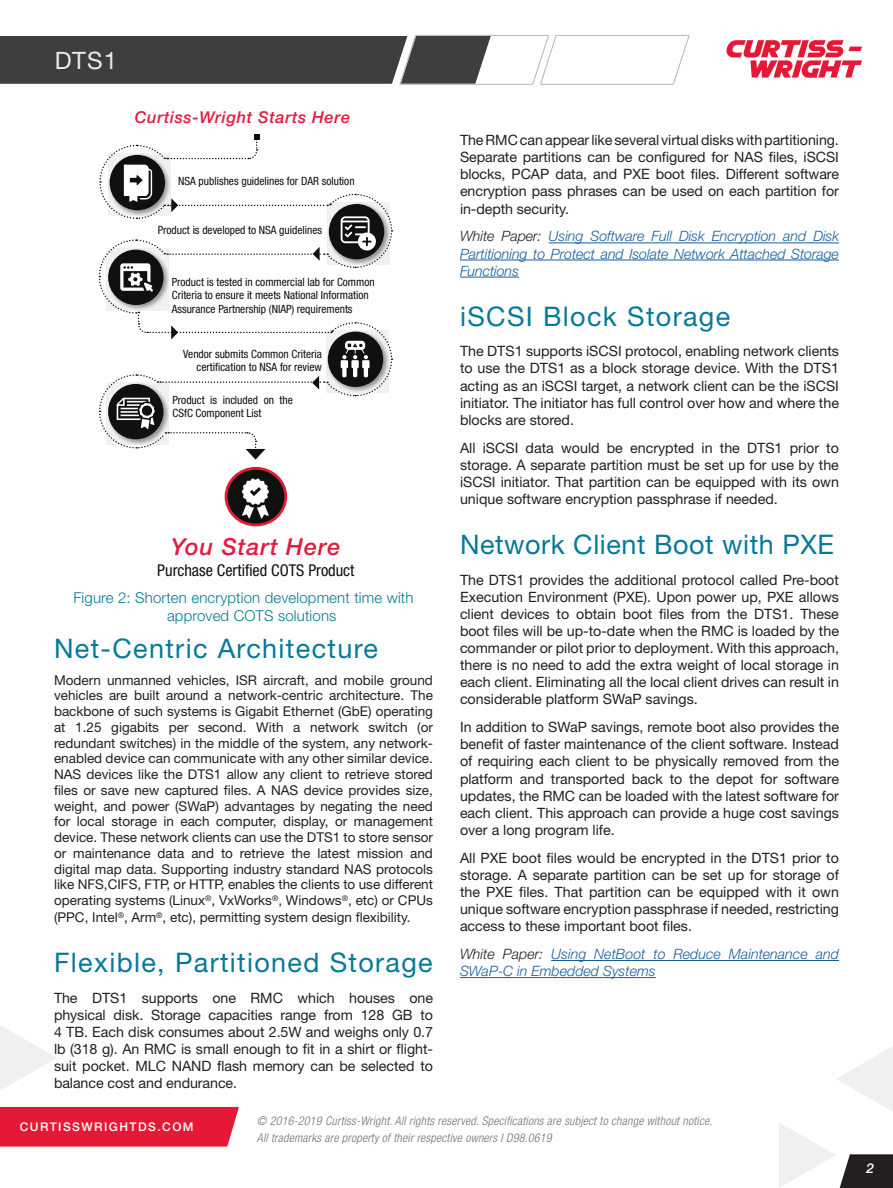
<style>
.page{position:relative;width:893px;height:1188px;background:#fff}
.page>*{position:absolute;margin:0;border:0;box-sizing:border-box;transform-origin:0 0}
.Section_Heading_-_Ti{font:27px "Helvetica Neue LT Std";letter-spacing:.05em;color:#057999}
.Section_Heading_-_Ti-2{font:27px "Helvetica Neue LT Std";letter-spacing:.02em;color:#057999}
.t1{font:24px "Helvetica Neue LT Std";color:#fff}
.t2{font:italic 500 23.4px "Helvetica Neue LT Std";letter-spacing:.04em;color:#e21c3e}
.t3{font:condensed 16.35px "Helvetica Neue LT Std";color:#0f1010}
.t4{font:italic 500 16.35px "Helvetica Neue LT Std";letter-spacing:.04em;color:#e21c3e}
.Figure_Diagram_Desci{font:300 15px/18px "Helvetica Neue LT Std";letter-spacing:.01em;color:#057999}
.Body_Text_-_general{font:14.25px/17.1px "Helvetica Neue LT Std";color:#231f20;text-align:justify}
.Body_Text_-_general-2{font:italic 300 14.25px/17.1px "Helvetica Neue LT Std";color:#175d9e;text-align:justify}
.Body_Text_-_general-3{font:13.5px/15.8px "Helvetica Neue LT Std";color:#231f20;text-align:justify}
.t5{font:italic 500 13.5px "Helvetica Neue LT Std";color:#fff}
.t6{font:italic 300 condensed 12px/17.2px "Helvetica Neue LT Std";letter-spacing:.02em;color:#717074}
.t7{font:500 12px "Helvetica Neue LT Std";letter-spacing:.12em;color:#fff}
.t8{font:condensed 11.4px/13.2px "Helvetica Neue LT Std";color:#0f1010}
.s1{color:#231f20}
</style>
<div class="page">
<div style="left:0;top:1107px;width:239px;height:40px;background:#e51836"></div>
<svg style="left:726px;top:40px;width:136px;height:38px"></svg>
<svg style="left:0;top:35px;width:690px;height:50px"></svg>
<svg style="left:779px;top:1123px;width:114px;height:65px"></svg>
<svg style="left:0;top:1025px;width:56px;height:65px"></svg>
<svg style="left:837px;top:1047px;width:56px;height:64px"></svg>
<svg style="left:98px;top:134px;width:295px;height:326px"></svg>
<div style="left:226px;top:468px;width:60px;height:57px;background:#0f1010;border-radius:50%"></div>
<div style="left:225px;top:467px;width:62px;height:59px;border:3px solid #e21c38;border-radius:50%"></div>
<svg style="left:242px;top:479px;width:27px;height:40px"></svg>
<hr style="left:549px;top:243px;width:290px;height:1px;background:#175d9e">
<hr style="left:460px;top:260px;width:379px;height:1px;background:#175d9e">
<hr style="left:460px;top:277px;width:59px;height:1px;background:#175d9e">
<hr style="left:551px;top:960px;width:288px;height:1px;background:#175d9e">
<hr style="left:460px;top:977px;width:196px;height:1px;background:#175d9e">
<h2 class="t1" style="left:54px;top:46px;width:65px">DTS1</h2>
<p class="t4" style="left:135px;top:108px;width:217px">Curtiss-Wright Starts Here</p>
<p class="t8" style="left:178px;top:174px;width:178px">NSA publishes guidelines for DAR solution</p>
<p class="t8" style="left:158px;top:223px;width:166px">Product is developed to NSA guidelines</p>
<p class="t8" style="left:172px;top:276px;width:204px">Product is tested in commercial lab for Common<br>Criteria to ensure it meets National Information<br>Assurance Partnership (NIAP) requirements</p>
<p class="t8" style="left:183px;top:347px;width:140px;line-height:12.8px;text-align:right">Vendor submits Common Criteria certification to NSA for review</p>
<p class="t8" style="left:172px;top:393px;width:122px;line-height:12.8px">Product is included on the<br>CSfC Component List</p>
<p class="t2" style="left:171px;top:532px;width:171px">You Start Here</p>
<p class="t3" style="left:157px;top:561px;width:199px">Purchase Certified COTS Product</p>
<p class="Figure_Diagram_Desci" style="left:167px;top:589px;width:248px;text-indent:-94px">Figure 2: Shorten encryption development time with approved COTS solutions</p>
<p class="Section_Heading_-_Ti" style="left:54px;top:633px;width:326px">Net-Centric Architecture</p>
<p class="Body_Text_-_general-3" style="left:54px;top:672px;width:380px">Modern unmanned vehicles, ISR aircraft, and mobile ground vehicles are built around a network-centric architecture. The backbone of such systems is Gigabit Ethernet (GbE) operating at 1.25 gigabits per second. With a network switch (or redundant switches) in the middle of the system, any network&shy;enabled device can communicate with any other similar device.<br>NAS devices like the DTS1 allow any client to retrieve stored files or save new captured files. A NAS device provides size, weight, and power (SWaP) advantages by negating the need for local storage in each computer, display, or management device. These network clients can use the DTS1 to store sensor or maintenance data and to retrieve the latest mission and digital map data. Supporting industry standard NAS protocols like NFS,CIFS, FTP, or HTTP, enables the clients to use different operating systems (Linux<sup>®</sup>, VxWorks<sup>®</sup>, Windows<sup>®</sup>, etc) or CPUs</p>
<p class="Body_Text_-_general-3" style="left:54px;top:909px;width:358px">(PPC, Intel<sup>®</sup>, Arm<sup>®</sup>, etc), permitting system design flexibility.</p>
<p class="Section_Heading_-_Ti" style="left:54px;top:946px;width:380px">Flexible, Partitioned Storage</p>
<p class="Body_Text_-_general" style="left:54px;top:989px;width:381px">The DTS1 supports one RMC which houses one physical disk. Storage capacities range from 128 GB to 4 TB. Each disk consumes about 2.5W and weighs only 0.7 lb (318 g). An RMC is small enough to fit in a shirt or flight&shy;suit pocket. MLC NAND flash memory can be selected to balance cost and endurance.</p>
<p class="Body_Text_-_general" style="left:460px;top:131px;width:381px">The RMC can appear like several virtual disks with partitioning.<br>Separate partitions can be configured for NAS files, iSCSI blocks, PCAP data, and PXE boot files. Different software encryption pass phrases can be used on each partition for in-depth security.</p>
<p class="Body_Text_-_general-2" style="left:460px;top:228px;width:380px"><span class="s1">White Paper:</span> Using Software Full Disk Encryption and Disk Partitioning to Protect and Isolate Network Attached Storage Functions</p>
<p class="Section_Heading_-_Ti" style="left:460px;top:300px;width:272px">iSCSI Block Storage</p>
<p class="Body_Text_-_general" style="left:460px;top:343px;width:380px">The DTS1 supports iSCSI protocol, enabling network clients to use the DTS1 as a block storage device. With the DTS1 acting as an iSCSI target, a network client can be the iSCSI initiator. The initiator has full control over how and where the blocks are stored.</p>
<p class="Body_Text_-_general" style="left:460px;top:439px;width:380px">All iSCSI data would be encrypted in the DTS1 prior to storage. A separate partition must be set up for use by the iSCSI initiator. That partition can be equipped with its own unique software encryption passphrase if needed.</p>
<p class="Section_Heading_-_Ti-2" style="left:460px;top:528px;width:376px">Network Client Boot with PXE</p>
<p class="Body_Text_-_general" style="left:460px;top:571px;width:380px">The DTS1 provides the additional protocol called Pre-boot Execution Environment (PXE). Upon power up, PXE allows client devices to obtain boot files from the DTS1. These boot files will be up-to-date when the RMC is loaded by the commander or pilot prior to deployment. With this approach, there is no need to add the extra weight of local storage in each client. Eliminating all the local client drives can result in considerable platform SWaP savings.</p>
<p class="Body_Text_-_general" style="left:460px;top:718px;width:381px">In addition to SWaP savings, remote boot also provides the benefit of faster maintenance of the client software. Instead of requiring each client to be physically removed from the platform and transported back to the depot for software updates, the RMC can be loaded with the latest software for each client. This approach can provide a huge cost savings over a long program life.</p>
<p class="Body_Text_-_general" style="left:460px;top:849px;width:380px">All PXE boot files would be encrypted in the DTS1 prior to storage. A separate partition can be set up for storage of the PXE files. That partition can be equipped with it own unique software encryption passphrase if needed, restricting access to these important boot files.</p>
<p class="Body_Text_-_general-2" style="left:460px;top:945px;width:380px"><span class="s1">White Paper:</span> Using NetBoot to Reduce Maintenance and<br>SWaP-C in Embedded Systems</p>
<p class="t7" style="left:20px;top:1120px;width:175px">CURTISSWRIGHTDS.COM</p>
<p class="t6" style="left:257px;top:1112px;width:457px">© 2016-2019 Curtiss-Wright. All rights reserved. Specifications are subject to change without notice.<br>All trademarks are property of their respective owners I D98.0619</p>
<p class="t5" style="left:867px;top:1160px;width:9px">2</p>
</div>
